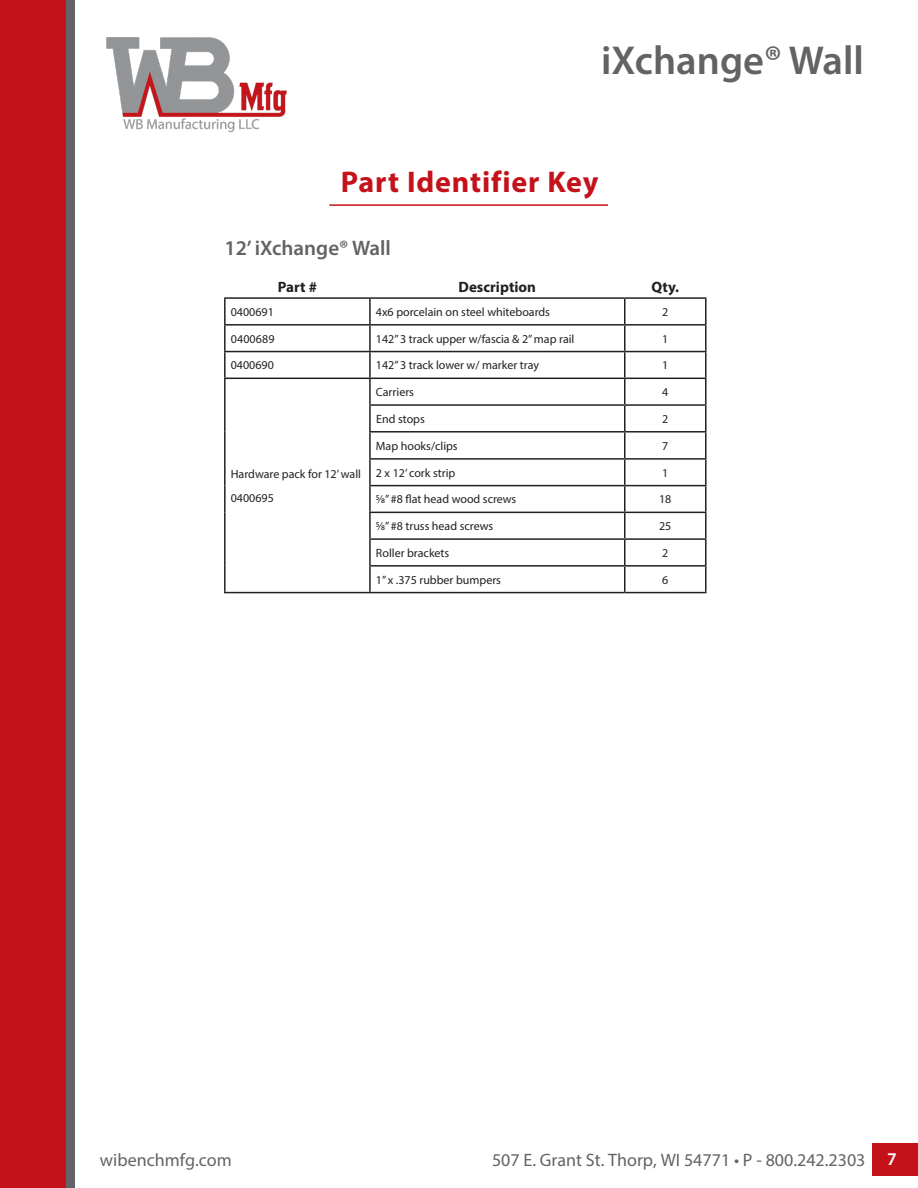
<style>
.page{position:relative;width:918px;height:1188px;background:#fff}
.page>*{position:absolute;margin:0;border:0;box-sizing:border-box;transform-origin:0 0}
.t1{font:600 40.5px "Myriad Pro";color:#636366}
.t2{font:700 30px "Myriad Pro";letter-spacing:.03em;color:#c4121a}
.t3{font:600 21px "Myriad Pro";color:#636366}
.t4{font:18px "Myriad Pro";color:#636366}
.t5{font:700 15px "Myriad Pro";color:#231f20}
.Address{font:12px "Myriad Pro";color:#231f20}
.s1{font-weight:600;color:#fff}
</style>
<div class="page">
<div style="left:0;top:0;width:67px;height:1188px;background:#c4121a"></div>
<div style="left:67px;top:0;width:8px;height:1188px;background:#636366"></div>
<div style="left:872px;top:1144px;width:46px;height:32px;background:#c4121a"></div>
<img style="left:106px;top:37px;width:181px;height:96px">
<hr style="left:329px;top:204px;width:279px;height:2px;background:#c4121a">
<hr style="left:224px;top:297px;width:146px;height:2px;background:#231f20">
<hr style="left:224px;top:299px;width:2px;height:25px;background:#231f20">
<hr style="left:370px;top:297px;width:255px;height:2px;background:#231f20">
<hr style="left:369px;top:299px;width:2px;height:25px;background:#231f20">
<hr style="left:625px;top:297px;width:82px;height:2px;background:#231f20">
<hr style="left:624px;top:299px;width:2px;height:25px;background:#231f20">
<hr style="left:705px;top:299px;width:2px;height:25px;background:#231f20">
<hr style="left:224px;top:324px;width:146px;height:2px;background:#231f20">
<hr style="left:224px;top:326px;width:2px;height:25px;background:#231f20">
<hr style="left:370px;top:324px;width:255px;height:2px;background:#231f20">
<hr style="left:369px;top:326px;width:2px;height:25px;background:#231f20">
<hr style="left:625px;top:324px;width:82px;height:2px;background:#231f20">
<hr style="left:624px;top:326px;width:2px;height:25px;background:#231f20">
<hr style="left:705px;top:326px;width:2px;height:25px;background:#231f20">
<hr style="left:224px;top:351px;width:146px;height:1px;background:#231f20">
<hr style="left:224px;top:352px;width:2px;height:26px;background:#231f20">
<hr style="left:370px;top:351px;width:255px;height:1px;background:#231f20">
<hr style="left:369px;top:352px;width:2px;height:26px;background:#231f20">
<hr style="left:625px;top:351px;width:82px;height:1px;background:#231f20">
<hr style="left:624px;top:352px;width:2px;height:26px;background:#231f20">
<hr style="left:705px;top:352px;width:2px;height:26px;background:#231f20">
<hr style="left:224px;top:378px;width:146px;height:1px;background:#231f20">
<hr style="left:224px;top:379px;width:2px;height:26px;background:#231f20">
<hr style="left:370px;top:378px;width:255px;height:1px;background:#231f20">
<hr style="left:369px;top:379px;width:2px;height:25px;background:#231f20">
<hr style="left:625px;top:378px;width:82px;height:1px;background:#231f20">
<hr style="left:624px;top:379px;width:2px;height:25px;background:#231f20">
<hr style="left:705px;top:379px;width:2px;height:25px;background:#231f20">
<hr style="left:224px;top:405px;width:2px;height:27px;background:#231f20">
<hr style="left:369px;top:404px;width:256px;height:2px;background:#231f20">
<hr style="left:369px;top:406px;width:2px;height:25px;background:#231f20">
<hr style="left:625px;top:404px;width:82px;height:2px;background:#231f20">
<hr style="left:624px;top:406px;width:2px;height:25px;background:#231f20">
<hr style="left:705px;top:406px;width:2px;height:25px;background:#231f20">
<hr style="left:224px;top:432px;width:2px;height:27px;background:#231f20">
<hr style="left:369px;top:431px;width:256px;height:2px;background:#231f20">
<hr style="left:369px;top:433px;width:2px;height:25px;background:#231f20">
<hr style="left:625px;top:431px;width:82px;height:2px;background:#231f20">
<hr style="left:624px;top:433px;width:2px;height:25px;background:#231f20">
<hr style="left:705px;top:433px;width:2px;height:25px;background:#231f20">
<hr style="left:224px;top:459px;width:2px;height:27px;background:#231f20">
<hr style="left:369px;top:458px;width:256px;height:2px;background:#231f20">
<hr style="left:369px;top:460px;width:2px;height:25px;background:#231f20">
<hr style="left:625px;top:458px;width:82px;height:2px;background:#231f20">
<hr style="left:624px;top:460px;width:2px;height:25px;background:#231f20">
<hr style="left:705px;top:460px;width:2px;height:25px;background:#231f20">
<hr style="left:224px;top:486px;width:2px;height:26px;background:#231f20">
<hr style="left:369px;top:485px;width:256px;height:1px;background:#231f20">
<hr style="left:369px;top:486px;width:2px;height:26px;background:#231f20">
<hr style="left:625px;top:485px;width:82px;height:1px;background:#231f20">
<hr style="left:624px;top:486px;width:2px;height:26px;background:#231f20">
<hr style="left:705px;top:486px;width:2px;height:26px;background:#231f20">
<hr style="left:224px;top:512px;width:2px;height:27px;background:#231f20">
<hr style="left:369px;top:512px;width:256px;height:1px;background:#231f20">
<hr style="left:369px;top:513px;width:2px;height:25px;background:#231f20">
<hr style="left:625px;top:512px;width:82px;height:1px;background:#231f20">
<hr style="left:624px;top:513px;width:2px;height:25px;background:#231f20">
<hr style="left:705px;top:513px;width:2px;height:25px;background:#231f20">
<hr style="left:224px;top:539px;width:2px;height:27px;background:#231f20">
<hr style="left:369px;top:538px;width:256px;height:2px;background:#231f20">
<hr style="left:369px;top:540px;width:2px;height:25px;background:#231f20">
<hr style="left:625px;top:538px;width:82px;height:2px;background:#231f20">
<hr style="left:624px;top:540px;width:2px;height:25px;background:#231f20">
<hr style="left:705px;top:540px;width:2px;height:25px;background:#231f20">
<hr style="left:224px;top:566px;width:2px;height:26px;background:#231f20">
<hr style="left:369px;top:565px;width:256px;height:2px;background:#231f20">
<hr style="left:369px;top:567px;width:2px;height:25px;background:#231f20">
<hr style="left:625px;top:565px;width:82px;height:2px;background:#231f20">
<hr style="left:624px;top:567px;width:2px;height:25px;background:#231f20">
<hr style="left:705px;top:567px;width:2px;height:25px;background:#231f20">
<hr style="left:224px;top:592px;width:146px;height:1px;background:#231f20">
<hr style="left:370px;top:592px;width:255px;height:1px;background:#231f20">
<hr style="left:625px;top:592px;width:82px;height:1px;background:#231f20">
<p class="t1" style="left:601px;top:34px;width:264px">iXchange® Wall</p>
<p class="t2" style="left:341px;top:162px;width:259px">Part Identifier Key</p>
<p class="t3" style="left:224px;top:235px;width:168px">12’ iXchange® Wall</p>
<p class="t5" style="left:278px;top:277px;width:41px">Part #</p>
<p class="t5" style="left:459px;top:277px;width:79px">Description</p>
<p class="t5" style="left:651px;top:277px;width:29px">Qty.</p>
<p class="Address" style="left:231px;top:305px;width:45px">0400691</p>
<p class="Address" style="left:376px;top:305px;width:176px">4x6 porcelain on steel whiteboards</p>
<p class="Address" style="left:662px;top:305px;width:8px">2</p>
<p class="Address" style="left:231px;top:331px;width:45px">0400689</p>
<p class="Address" style="left:376px;top:331px;width:200px">142” 3 track upper w/fascia &amp; 2” map rail</p>
<p class="Address" style="left:662px;top:331px;width:8px">1</p>
<p class="Address" style="left:231px;top:358px;width:45px">0400690</p>
<p class="Address" style="left:376px;top:358px;width:165px">142” 3 track lower w/ marker tray</p>
<p class="Address" style="left:662px;top:358px;width:8px">1</p>
<p class="Address" style="left:231px;top:467px;width:132px">Hardware pack for 12’ wall</p>
<p class="Address" style="left:231px;top:491px;width:45px">0400695</p>
<p class="Address" style="left:376px;top:385px;width:40px">Carriers</p>
<p class="Address" style="left:662px;top:385px;width:8px">4</p>
<p class="Address" style="left:376px;top:411px;width:50px">End stops</p>
<p class="Address" style="left:662px;top:411px;width:8px">2</p>
<p class="Address" style="left:376px;top:438px;width:83px">Map hooks/clips</p>
<p class="Address" style="left:662px;top:438px;width:8px">7</p>
<p class="Address" style="left:376px;top:465px;width:81px">2 x 12’ cork strip</p>
<p class="Address" style="left:662px;top:465px;width:8px">1</p>
<p class="Address" style="left:376px;top:492px;width:142px">5/8” #8 flat head wood screws</p>
<p class="Address" style="left:659px;top:492px;width:14px">18</p>
<p class="Address" style="left:376px;top:519px;width:119px">5/8” #8 truss head screws</p>
<p class="Address" style="left:659px;top:519px;width:14px">25</p>
<p class="Address" style="left:376px;top:546px;width:75px">Roller brackets</p>
<p class="Address" style="left:662px;top:546px;width:8px">2</p>
<p class="Address" style="left:376px;top:572px;width:127px">1” x .375 rubber bumpers</p>
<p class="Address" style="left:662px;top:572px;width:8px">6</p>
<h3 class="t4" style="left:100px;top:1149px;width:133px">wibenchmfg.com</h3>
<h3 class="t4" style="left:492px;top:1149px;width:406px">507 E. Grant St. Thorp, WI 54771 • P - 800.242.2303 <span class="s1">7</span></h3>
</div>
